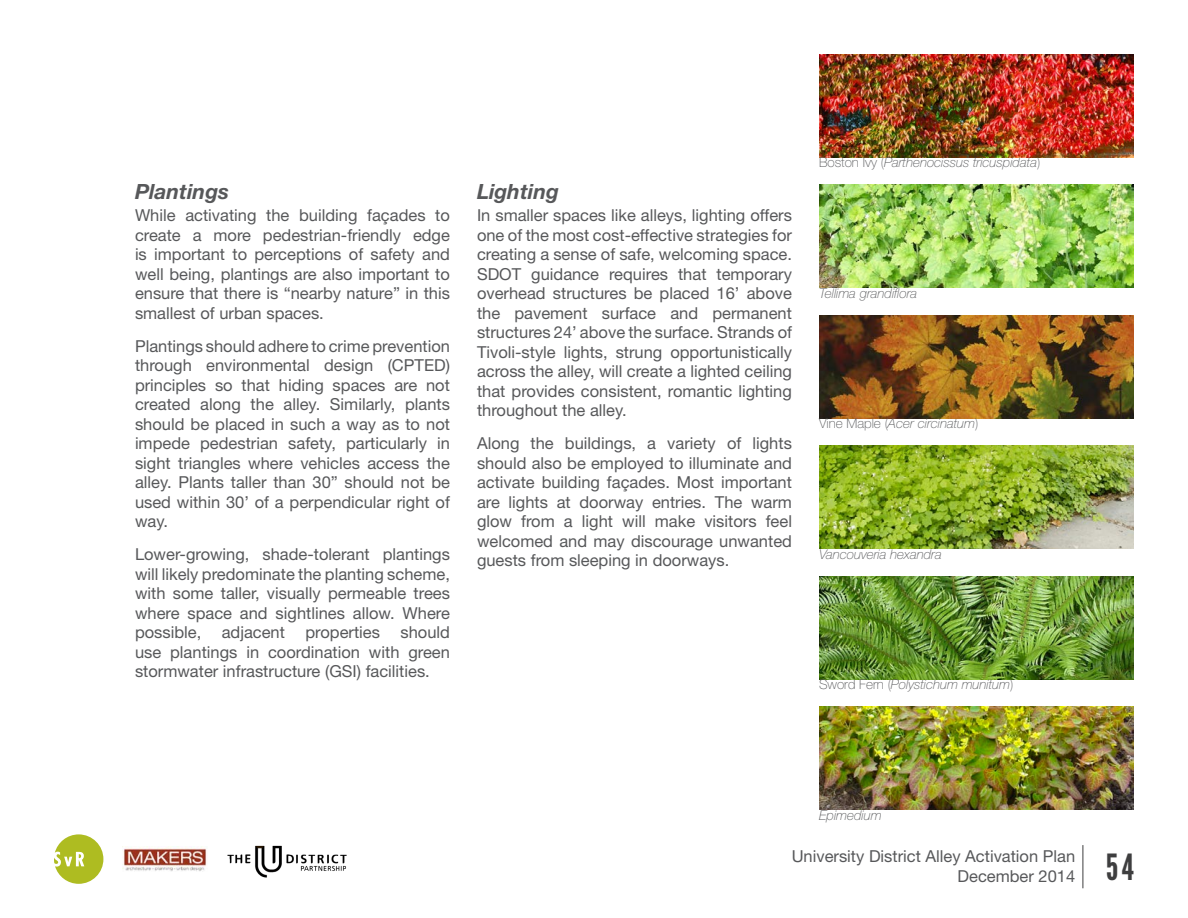
<style>
.page{position:relative;width:1188px;height:918px;background:#fff}
.page>*{position:absolute;margin:0;border:0;box-sizing:border-box;transform-origin:0 0}
.Heading_3{font:italic 700 21px "Helvetica Neue LT Std";color:#57585a}
.body{font:16.5px/19.5px "Helvetica Neue LT Std";color:#57585a;text-align:justify}
.caption_non-justifie{font:italic 100 13.5px "Helvetica Neue LT Std";color:#57585a}
.s1{font-style:normal}
.s2{font-family:"League Gothic";font-size:36px;color:#3e3e3f}
</style>
<div class="page">
<img style="left:819px;top:54px;width:315px;height:104px">
<img style="left:819px;top:576px;width:315px;height:104px">
<img style="left:819px;top:185px;width:315px;height:103px">
<img style="left:819px;top:446px;width:315px;height:103px">
<img style="left:819px;top:706px;width:315px;height:104px">
<img style="left:819px;top:315px;width:315px;height:103px">
<svg style="left:54px;top:834px;width:49px;height:50px"></svg>
<hr style="left:1083px;top:845px;width:1px;height:43px;background:#3e3e3f">
<img style="left:122px;top:846px;width:85px;height:25px">
<img style="left:227px;top:845px;width:120px;height:33px">
<p class="Heading_3" style="left:135px;top:179px;width:96px">Plantings</p>
<p class="body" style="left:135px;top:205px;width:317px">While activating the building façades to create a more pedestrian-friendly edge is important to perceptions of safety and well being, plantings are also important to ensure that there is “nearby nature” in this smallest of urban spaces.</p>
<p class="body" style="left:135px;top:336px;width:317px">Plantings should adhere to crime prevention through environmental design (CPTED) principles so that hiding spaces are not created along the alley. Similarly, plants should be placed in such a way as to not impede pedestrian safety, particularly in sight triangles where vehicles access the alley. Plants taller than 30” should not be used within 30’ of a perpendicular right of way.</p>
<p class="body" style="left:135px;top:544px;width:317px">Lower-growing, shade-tolerant plantings will likely predominate the planting scheme, with some taller, visually permeable trees where space and sightlines allow. Where possible, adjacent properties should use plantings in coordination with green stormwater infrastructure (GSI) facilities.</p>
<p class="Heading_3" style="left:477px;top:179px;width:84px">Lighting</p>
<p class="body" style="left:477px;top:205px;width:317px">In smaller spaces like alleys, lighting offers one of the most cost-effective strategies for creating a sense of safe, welcoming space.<br>SDOT guidance requires that temporary overhead structures be placed 16’ above the pavement surface and permanent structures 24’ above the surface. Strands of Tivoli-style lights, strung opportunistically across the alley, will create a lighted ceiling that provides consistent, romantic lighting throughout the alley.</p>
<p class="body" style="left:477px;top:433px;width:317px">Along the buildings, a variety of lights should also be employed to illuminate and activate building façades. Most important are lights at doorway entries. The warm glow from a light will make visitors feel welcomed and may discourage unwanted guests from sleeping in doorways.</p>
<p class="caption_non-justifie" style="left:819px;top:155px;width:223px"><span class="s1">Boston Ivy (</span>Parthenocissus tricuspidata<span class="s1">)</span></p>
<p class="caption_non-justifie" style="left:819px;top:285px;width:100px">Tellima grandiflora</p>
<p class="caption_non-justifie" style="left:819px;top:416px;width:161px"><span class="s1">Vine Maple (</span>Acer circinatum<span class="s1">)</span></p>
<p class="caption_non-justifie" style="left:819px;top:546px;width:124px">Vancouveria hexandra</p>
<p class="caption_non-justifie" style="left:819px;top:677px;width:196px"><span class="s1">Sword Fern (</span>Polystichum munitum<span class="s1">)</span></p>
<p class="caption_non-justifie" style="left:819px;top:807px;width:64px">Epimedium</p>
<p class="body" style="left:958px;top:846px;width:178px;text-indent:-166px">University District Alley Activation Plan<br>December 2014 <span class="s2">54</span></p>
</div>
